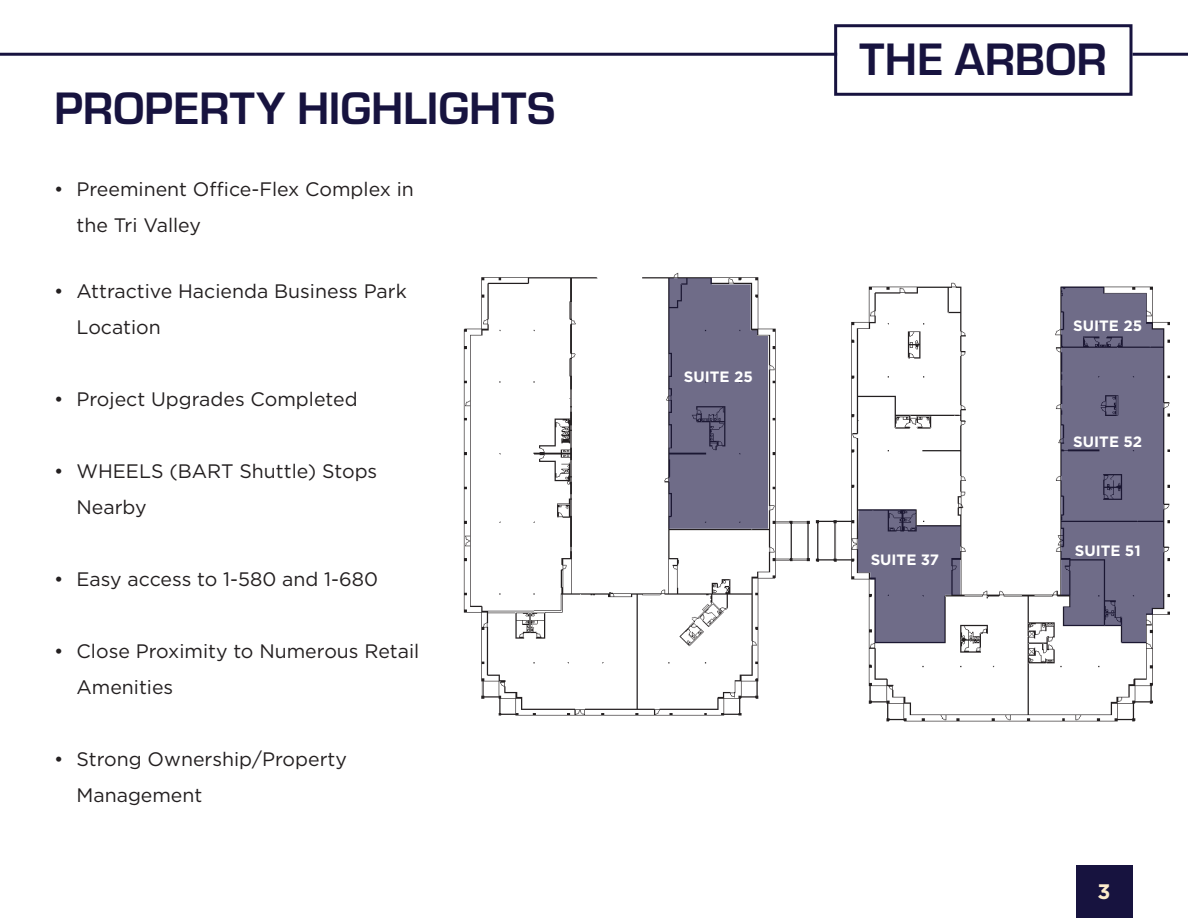
<style>
.page{position:relative;width:1188px;height:918px;background:#fff}
.page>*{position:absolute;margin:0;border:0;box-sizing:border-box;transform-origin:0 0}
.t1{font:700 47.25px "Eurostile";color:#17133f}
.t2{font:700 21px "Gotham";color:#fceccc}
.t3{font:19.5px/36px "Gotham";color:#231f20}
.t4{font:700 15px "Gotham";color:#fff}
</style>
<div class="page">
<div style="left:834px;top:24px;width:298px;height:72px;border:3px solid #17133f"></div>
<hr style="left:1132px;top:53px;width:56px;height:3px;background:#17133f">
<hr style="left:0;top:53px;width:837px;height:3px;background:#17133f">
<div style="left:1076px;top:866px;width:56px;height:52px;background:#17133f"></div>
<img style="left:815px;top:282px;width:355px;height:440px">
<img style="left:463px;top:272px;width:347px;height:444px">
<svg style="left:669px;top:278px;width:99px;height:251px;background:#726f8a"></svg>
<svg style="left:856px;top:509px;width:104px;height:134px"></svg>
<svg style="left:1061px;top:287px;width:103px;height:356px;background:#74718b"></svg>
<p class="t1" style="left:54px;top:75px;width:503px">PROPERTY HIGHLIGHTS</p>
<p class="t3" style="left:76px;top:170px;width:339px;text-indent:-22px">• Preeminent Office-Flex Complex in the Tri Valley</p>
<p class="t3" style="left:76px;top:272px;width:332px;text-indent:-22px">• Attractive Hacienda Business Park<br>Location</p>
<p class="t3" style="left:54px;top:380px;width:305px">• Project Upgrades Completed</p>
<p class="t3" style="left:76px;top:452px;width:302px;text-indent:-22px">• WHEELS (BART Shuttle) Stops<br>Nearby</p>
<p class="t3" style="left:54px;top:560px;width:326px">• Easy access to 1-580 and 1-680</p>
<p class="t3" style="left:76px;top:632px;width:344px;text-indent:-22px">• Close Proximity to Numerous Retail<br>Amenities</p>
<p class="t3" style="left:76px;top:740px;width:272px;text-indent:-22px">• Strong Ownership/Property<br>Management</p>
<p class="t4" style="left:684px;top:367px;width:71px">SUITE 25</p>
<h1 class="t1" style="left:860px;top:25px;width:249px">THE ARBOR</h1>
<p class="t4" style="left:1073px;top:316px;width:71px">SUITE 25</p>
<p class="t4" style="left:871px;top:550px;width:70px">SUITE 37</p>
<p class="t4" style="left:1073px;top:432px;width:70px">SUITE 52</p>
<p class="t4" style="left:1075px;top:541px;width:68px">SUITE 51</p>
<p class="t2" style="left:1098px;top:878px;width:15px">3</p>
</div>
